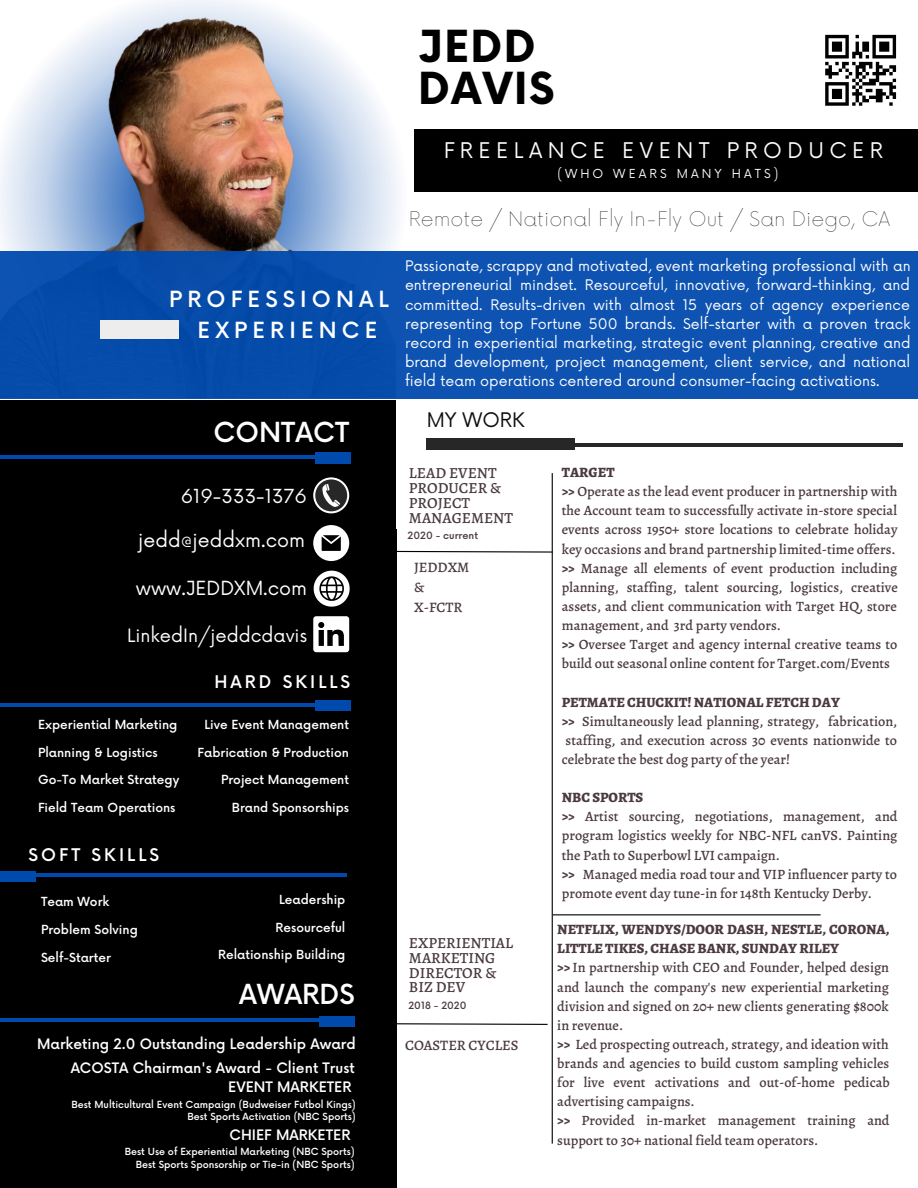
<style>
.page{position:relative;width:918px;height:1188px;background:#fff}
.page>*{position:absolute;margin:0;border:0;box-sizing:border-box;transform-origin:0 0}
.t1{font:700 43.05px/42.2px "Now";letter-spacing:.03em;color:#000}
.t2{font:500 27px "Now";color:#fff}
.t3{font:500 21.75px/30.5px "Now";letter-spacing:.235em;color:#fff}
.t4{font:21.15px "Now";letter-spacing:.255em;color:#fff}
.t5{font:100 19.65px "Now";color:#000}
.t6{font:19.65px "Now";color:#0d0d0d}
.t7{font:19.05px "Now";color:#fff}
.t8{font:18.9px "Now";color:#fff}
.t9{font:18px "Now";color:#fff}
.t10{font:500 16.95px "Now";letter-spacing:.18em;color:#fff}
.t11{font:500 15.45px/14.9px "Alegreya";color:#4b3a41}
.t12{font:500 14.4px/20px "Alegreya";color:#4b3a41}
.t13{font:500 14.25px/19.2px "Alegreya";color:#4b3a41}
.t14{font:14.25px/19.2px "Now";color:#fff;text-align:justify}
.t15{font:500 14.1px/24.2px "Now";color:#fff;text-align:right}
.t16{font:500 12.3px "Now";color:#fff}
.t17{font:12.15px "Now";letter-spacing:.255em;color:#fff}
.t18{font:500 9.75px "Now";color:#4b3a41}
.t19{font:500 9.6px/12.8px "Now";color:#fff;text-align:right}
.s1{font-weight:800}
</style>
<div class="page">
<div style="left:0;top:401px;width:396px;height:787px;background:#000"></div>
<img style="left:0;top:0;width:399px;height:251px">
<div style="left:0;top:251px;width:918px;height:148px;background:#0e53b1"></div>
<div style="left:414px;top:129px;width:504px;height:63px;background:#000"></div>
<div style="left:101px;top:320px;width:78px;height:19px;background:#ededed"></div>
<hr style="left:0;top:455px;width:315px;height:4px;background:#004aad">
<hr style="left:0;top:703px;width:319px;height:4px;background:#004aad">
<hr style="left:0;top:1018px;width:322px;height:4px;background:#004aad">
<hr style="left:487px;top:443px;width:415px;height:4px;background:#272727">
<div style="left:315px;top:453px;width:35px;height:10px;background:#004aad"></div>
<div style="left:315px;top:700px;width:35px;height:11px;background:#004aad"></div>
<div style="left:319px;top:1016px;width:36px;height:11px;background:#004aad"></div>
<div style="left:427px;top:439px;width:148px;height:11px;background:#272727"></div>
<svg style="left:313px;top:477px;width:36px;height:36px"></svg>
<div style="left:315px;top:479px;width:32px;height:32px;background:#272727;border-radius:50%"></div>
<svg style="left:322px;top:484px;width:18px;height:23px"></svg>
<svg style="left:313px;top:525px;width:36px;height:36px"></svg>
<svg style="left:314px;top:571px;width:36px;height:36px"></svg>
<hr style="left:552px;top:473px;width:1px;height:671px;background:#000">
<svg style="left:396px;top:550px;width:157px;height:3px"></svg>
<svg style="left:396px;top:1023px;width:152px;height:3px"></svg>
<hr style="left:553px;top:914px;width:268px;height:1px;background:#000">
<div style="left:0;top:871px;width:35px;height:10px;background:#004aad"></div>
<hr style="left:35px;top:873px;width:312px;height:4px;background:#004aad">
<svg style="left:313px;top:616px;width:36px;height:36px"></svg>
<svg style="left:825px;top:35px;width:71px;height:71px"></svg>
<h3 class="t3" style="left:198px;top:286px;width:193px;text-indent:-28px">PROFESSIONAL<br>EXPERIENCE</h3>
<h2 class="t2" style="left:214px;top:417px;width:137px">CONTACT</h2>
<h3 class="t8" style="left:181px;top:485px;width:128px">619-333-1376</h3>
<h3 class="t7" style="left:138px;top:529px;width:168px">jedd@jeddxm.com</h3>
<h3 class="t7" style="left:136px;top:577px;width:173px">www.JEDDXM.com</h3>
<p class="t9" style="left:127px;top:625px;width:181px">LinkedIn/jeddcdavis</p>
<p class="t16" style="left:38px;top:718px;width:141px">Experiential Marketing</p>
<p class="t16" style="left:38px;top:746px;width:121px">Planning &amp; Logistics</p>
<p class="t16" style="left:38px;top:773px;width:143px">Go-To Market Strategy</p>
<p class="t16" style="left:38px;top:801px;width:139px">Field Team Operations</p>
<p class="t10" style="left:29px;top:846px;width:132px">SOFT SKILLS</p>
<p class="t16" style="left:41px;top:895px;width:70px">Team Work</p>
<p class="t16" style="left:41px;top:923px;width:98px">Problem Solving</p>
<p class="t16" style="left:41px;top:950px;width:71px">Self-Starter</p>
<p class="t10" style="left:214px;top:672px;width:137px">HARD SKILLS</p>
<p class="t16" style="left:204px;top:718px;width:146px">Live Event Management</p>
<p class="t16" style="left:198px;top:746px;width:153px">Fabrication &amp; Production</p>
<p class="t16" style="left:221px;top:773px;width:130px">Project Management</p>
<p class="t16" style="left:232px;top:801px;width:119px">Brand Sponsorships</p>
<p class="t16" style="left:279px;top:893px;width:68px">Leadership</p>
<p class="t16" style="left:276px;top:921px;width:71px">Resourceful</p>
<p class="t16" style="left:218px;top:948px;width:129px">Relationship Building</p>
<h2 class="t2" style="left:239px;top:979px;width:117px">AWARDS</h2>
<p class="t15" style="left:37px;top:1032px;width:320px">Marketing 2.0 Outstanding Leadership Award<br>ACOSTA Chairman's Award - Client Trust</p>
<p class="t15" style="left:228px;top:1076px;width:125px">EVENT MARKETER</p>
<p class="t19" style="left:72px;top:1098px;width:286px">Best Multicultural Event Campaign (Budweiser Futbol Kings)<br>Best Sports Activation (NBC Sports)</p>
<p class="t15" style="left:230px;top:1124px;width:122px">CHIEF MARKETER</p>
<p class="t19" style="left:125px;top:1146px;width:231px">Best Use of Experiential Marketing (NBC Sports)<br>Best Sports Sponsorship or Tie-in (NBC Sports)</p>
<h1 class="t1" style="left:418px;top:28px;width:138px">JEDD<br>DAVIS</h1>
<h3 class="t4" style="left:443px;top:138px;width:441px">FREELANCE EVENT PRODUCER</h3>
<p class="t17" style="left:557px;top:167px;width:223px">(WHO WEARS MANY HATS)</p>
<h3 class="t5" style="left:409px;top:208px;width:483px">Remote / National Fly In-Fly Out / San Diego, CA</h3>
<p class="t14" style="left:405px;top:257px;width:507px">Passionate, scrappy and motivated, event marketing professional with an entrepreneurial mindset. Resourceful, innovative, forward-thinking, and committed. Results-driven with almost 15 years of agency experience representing top Fortune 500 brands. Self-starter with a proven track record in experiential marketing, strategic event planning, creative and brand development, project management, client service, and national field team operations centered around consumer-facing activations.</p>
<h3 class="t6" style="left:427px;top:409px;width:100px">MY WORK</h3>
<p class="t11" style="left:409px;top:466px;width:106px">LEAD EVENT<br>PRODUCER &amp;<br>PROJECT<br>MANAGEMENT</p>
<p class="t18" style="left:408px;top:530px;width:72px">2020 - current</p>
<p class="t12" style="left:414px;top:558px;width:57px">JEDDXM &amp;<br>X-FCTR</p>
<p class="t11" style="left:409px;top:935px;width:106px">EXPERIENTIAL<br>MARKETING<br>DIRECTOR &amp;<br>BIZ DEV</p>
<p class="t18" style="left:408px;top:1000px;width:60px">2018 - 2020</p>
<p class="t12" style="left:405px;top:1035px;width:115px">COASTER CYCLES</p>
<p class="t13" style="left:562px;top:463px;width:338px"><span class="s1">TARGET<br>&gt;&gt;</span> Operate as the lead event producer in partnership with the Account team to successfully activate in-store special events across 1950+ store locations to celebrate holiday key occasions and brand partnership limited-time offers. <span class="s1">&gt;&gt;</span> Manage all elements of event production including planning, staffing, talent sourcing, logistics, creative assets, and client communication with Target HQ, store management, and 3rd party vendors.<br><span class="s1">&gt;&gt;</span> Oversee Target and agency internal creative teams to build out seasonal online content for Target.com/Events</p>
<p class="t13" style="left:562px;top:692px;width:337px"><span class="s1">PETMATE CHUCKIT! NATIONAL FETCH DAY<br>&gt;&gt;</span> Simultaneously lead planning, strategy, fabrication, staffing, and execution across 30 events nationwide to celebrate the best dog party of the year!</p>
<p class="t13" style="left:562px;top:788px;width:337px"><span class="s1">NBC SPORTS<br>&gt;&gt;</span> Artist sourcing, negotiations, management, and program logistics weekly for NBC-NFL canVS. Painting the Path to Superbowl LVI campaign.<br><span class="s1">&gt;&gt;</span> Managed media road tour and VIP influencer party to promote event day tune-in for 148th Kentucky Derby.</p>
<p class="t13" style="left:557px;top:920px;width:334px"><span class="s1">NETFLIX, WENDYS/DOOR DASH, NESTLE, CORONA, LITTLE TIKES, CHASE BANK, SUNDAY RILEY<br>&gt;&gt;</span> In partnership with CEO and Founder, helped design and launch the company's new experiential marketing division and signed on 20+ new clients generating $800k in revenue.<br><span class="s1">&gt;&gt;</span> Led prospecting outreach, strategy, and ideation with brands and agencies to build custom sampling vehicles for live event activations and out-of-home pedicab advertising campaigns.<br><span class="s1">&gt;&gt;</span> Provided in-market management training and support to 30+ national field team operators.</p>
</div>
